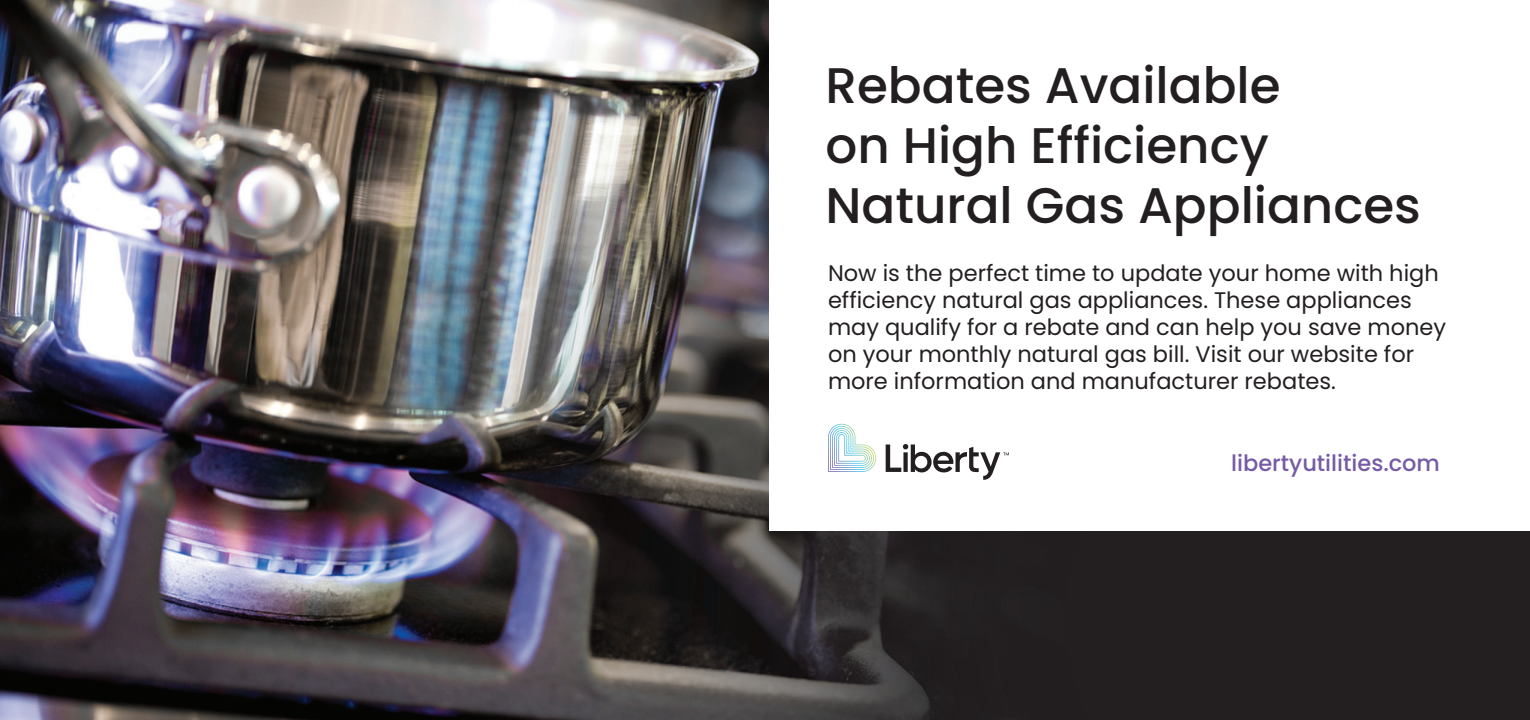
<style>
.page{position:relative;width:1530px;height:720px;background:#fff}
.page>*{position:absolute;margin:0;border:0;box-sizing:border-box;transform-origin:0 0}
.t1{font:500 50px "Poppins";color:#231f20}
.t2{font:22.5px/27px "Poppins";color:#231f20}
.t3{font:500 22.5px "Poppins";color:#755ba6}
</style>
<div class="page">
<img style="left:0;top:0;width:1530px;height:720px">
<div style="left:769px;top:0;width:761px;height:530px;background:#fff"></div>
<svg style="left:828px;top:424px;width:48px;height:48px"></svg>
<svg style="left:886px;top:444px;width:123px;height:36px"></svg>
<p class="t1" style="left:826px;top:56px;width:457px">Rebates Available</p>
<p class="t1" style="left:826px;top:116px;width:445px">on High Efficiency</p>
<p class="t1" style="left:826px;top:176px;width:597px">Natural Gas Appliances</p>
<p class="t2" style="left:828px;top:260px;width:612px">Now is the perfect time to update your home with high</p>
<p class="t2" style="left:828px;top:287px;width:585px">efficiency natural gas appliances. These appliances</p>
<p class="t2" style="left:828px;top:314px;width:620px">may qualify for a rebate and can help you save money on your monthly natural gas bill. Visit our website for more information and manufacturer rebates.</p>
<p class="t3" style="left:1231px;top:450px;width:210px">libertyutilities.com</p>
</div>
